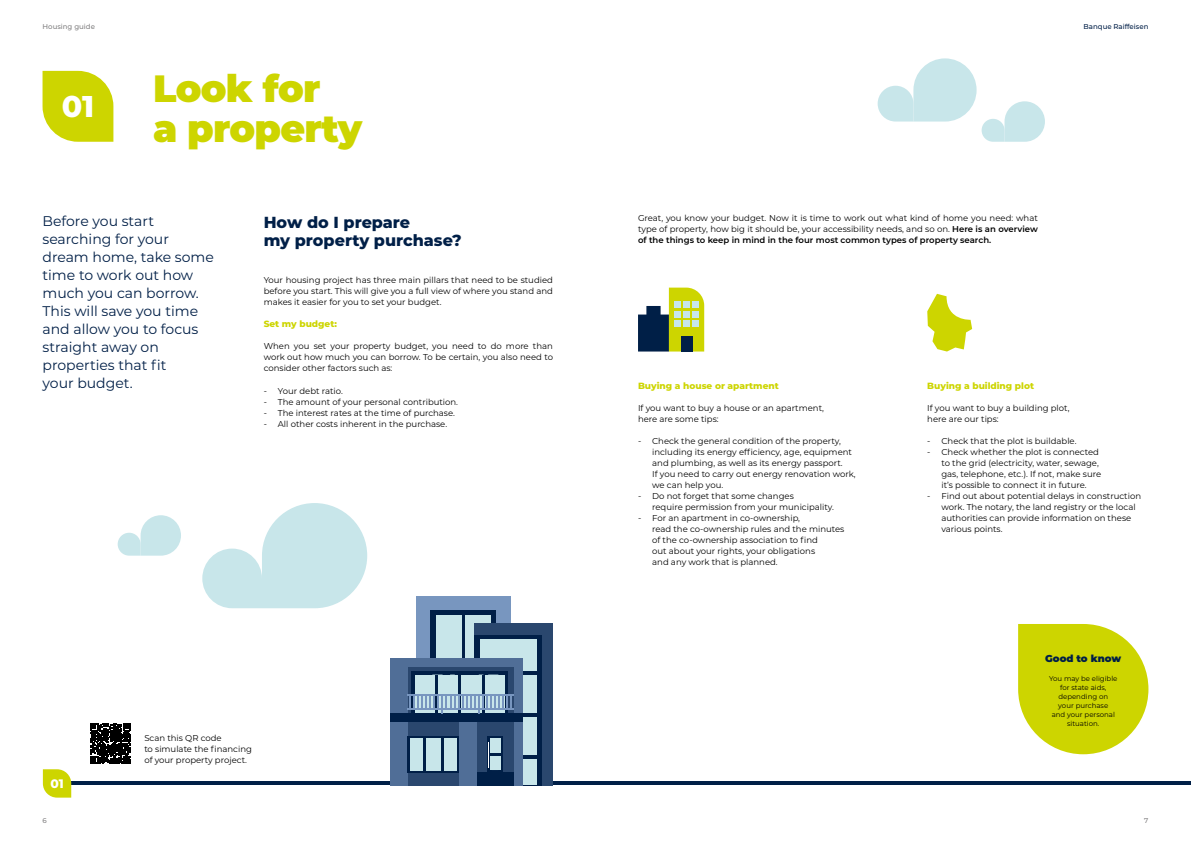
<style>
.page{position:relative;width:1191px;height:842px;background:#fff}
.page>*{position:absolute;margin:0;border:0;box-sizing:border-box;transform-origin:0 0}
.t1{font:900 38px/40px "Montserrat";letter-spacing:-.02em;color:#cdd500}
.t2{font:800 30px "Montserrat";color:#fff}
.t3{font:800 16px/18px "Montserrat";color:#001f47}
.t4{font:14px/18px "Montserrat";color:#001f47}
.t5{font:800 12.3px "Montserrat";color:#fff}
.t6{font:900 10px "Montserrat";color:#001f47}
.t7{font:800 9px "Montserrat";color:#cdd500}
.t8{font:8.5px/11px "Montserrat";color:#000}
.t9{font:7px/9px "Montserrat";color:#000;text-align:center}
.t10{font:500 7px "Montserrat";color:#001f47}
.t11{font:500 7px "Montserrat";color:#828182}
.s1{font-weight:600}
</style>
<div class="page">
<svg style="left:43px;top:71px;width:70px;height:71px;background:#d2d91b"></svg>
<svg style="left:877px;top:58px;width:168px;height:84px"></svg>
<svg style="left:638px;top:288px;width:66px;height:63px"></svg>
<svg style="left:927px;top:294px;width:45px;height:57px"></svg>
<hr style="left:51px;top:782px;width:1140px;height:3px;background:#001f47">
<svg style="left:1018px;top:624px;width:130px;height:130px;background:#d4db27"></svg>
<svg style="left:43px;top:769px;width:28px;height:29px"></svg>
<div style="left:416px;top:597px;width:94px;height:188px;background:#7896bf"></div>
<div style="left:430px;top:611px;width:66px;height:160px;background:#001f47"></div>
<div style="left:474px;top:623px;width:79px;height:162px;background:#2a476e"></div>
<svg style="left:536px;top:635px;width:5px;height:150px"></svg>
<hr style="left:521px;top:671px;width:18px;height:3px;background:#001f47">
<hr style="left:521px;top:713px;width:18px;height:4px;background:#001f47">
<hr style="left:521px;top:756px;width:18px;height:3px;background:#001f47">
<div style="left:390px;top:658px;width:132px;height:127px;background:#2a476e"></div>
<div style="left:390px;top:658px;width:17px;height:127px;background:#506e97"></div>
<div style="left:514px;top:658px;width:8px;height:127px;background:#506e97"></div>
<div style="left:390px;top:658px;width:132px;height:8px;background:#506e97"></div>
<div style="left:390px;top:713px;width:132px;height:9px;background:#001f47"></div>
<hr style="left:477px;top:782px;width:37px;height:3px;background:#001f47">
<hr style="left:477px;top:779px;width:37px;height:3px;background:#001f47">
<hr style="left:477px;top:775px;width:37px;height:4px;background:#001f47">
<div style="left:407px;top:736px;width:52px;height:36px;background:#001f47"></div>
<div style="left:459px;top:722px;width:18px;height:63px;background:#506e97"></div>
<hr style="left:407px;top:694px;width:107px;height:2px;background:#7896bf">
<hr style="left:407px;top:708px;width:107px;height:2px;background:#7896bf">
<svg style="left:409px;top:615px;width:127px;height:161px"></svg>
<svg style="left:202px;top:503px;width:165px;height:105px"></svg>
<svg style="left:118px;top:515px;width:63px;height:41px"></svg>
<svg style="left:91px;top:723px;width:40px;height:40px;background:#202020"></svg>
<p class="t11" style="left:43px;top:22px;width:54px">Housing guide</p>
<p class="t10" style="left:1083px;top:22px;width:66px">Banque Raiffeisen</p>
<h2 class="t2" style="left:62px;top:84px;width:34px">01</h2>
<h1 class="t1" style="left:153px;top:66px;width:211px">Look for<br>a property</h1>
<h3 class="t4" style="left:43px;top:212px;width:173px">Before you start searching for your dream home, take some time to work out how much you can borrow.<br>This will save you time and allow you to focus straight away on properties that fit<br>your budget.</h3>
<h3 class="t3" style="left:264px;top:213px;width:200px">How do I prepare<br>my property purchase?</h3>
<p class="t8" style="left:264px;top:274px;width:291px;text-align:justify">Your housing project has three main pillars that need to be studied before you start. This will give you a full view of where you stand and makes it easier for you to set your budget.</p>
<p class="t7" style="left:264px;top:317px;width:75px">Set my budget:</p>
<p class="t8" style="left:264px;top:341px;width:291px;text-align:justify">When you set your property budget, you need to do more than work out how much you can borrow. To be certain, you also need to consider other factors such as:</p>
<p class="t8" style="left:264px;top:385px;width:81px">- Your debt ratio.</p>
<p class="t8" style="left:264px;top:396px;width:196px">- The amount of your personal contribution.</p>
<p class="t8" style="left:264px;top:407px;width:193px">- The interest rates at the time of purchase.</p>
<p class="t8" style="left:264px;top:418px;width:185px">- All other costs inherent in the purchase.</p>
<h3 class="t5" style="left:50px;top:774px;width:15px">01</h3>
<p class="t8" style="left:144px;top:732px;width:109px">Scan this QR code<br>to simulate the financing of your property project.</p>
<p class="t8" style="left:638px;top:212px;width:401px;text-align:justify">Great, you know your budget. Now it is time to work out what kind of home you need: what type of property, how big it should be, your accessibility needs, and so on. <span class="s1">Here is an overview of the things to keep in mind in the four most common types of property search.</span></p>
<p class="t7" style="left:638px;top:379px;width:142px">Buying a house or apartment</p>
<p class="t8" style="left:638px;top:402px;width:187px">If you want to buy a house or an apartment, here are some tips:</p>
<p class="t8" style="left:652px;top:435px;width:205px;text-indent:-14px">- Check the general condition of the property, including its energy efficiency, age, equipment and plumbing, as well as its energy passport.<br>If you need to carry out energy renovation work, we can help you.</p>
<p class="t8" style="left:652px;top:490px;width:183px;text-indent:-14px">- Do not forget that some changes<br>require permission from your municipality.</p>
<p class="t8" style="left:652px;top:512px;width:194px;text-indent:-14px">- For an apartment in co-ownership,<br>read the co-ownership rules and the minutes of the co-ownership association to find<br>out about your rights, your obligations<br>and any work that is planned.</p>
<p class="t7" style="left:927px;top:379px;width:108px">Buying a building plot</p>
<p class="t8" style="left:927px;top:402px;width:144px">If you want to buy a building plot, here are our tips:</p>
<p class="t8" style="left:927px;top:435px;width:151px">- Check that the plot is buildable.</p>
<p class="t8" style="left:941px;top:446px;width:161px;text-indent:-14px">- Check whether the plot is connected to the grid (electricity, water, sewage, gas, telephone, etc.). If not, make sure it’s possible to connect it in future.</p>
<p class="t8" style="left:941px;top:490px;width:201px;text-indent:-14px">- Find out about potential delays in construction work. The notary, the land registry or the local authorities can provide information on these various points.</p>
<p class="t6" style="left:1045px;top:651px;width:78px">Good to know</p>
<p class="t9" style="left:1049px;top:674px;width:70px">You may be eligible for state aids, depending on<br>your purchase<br>and your personal situation.</p>
<p class="t11" style="left:43px;top:816px;width:6px">6</p>
<p class="t11" style="left:1144px;top:816px;width:6px">7</p>
</div>
